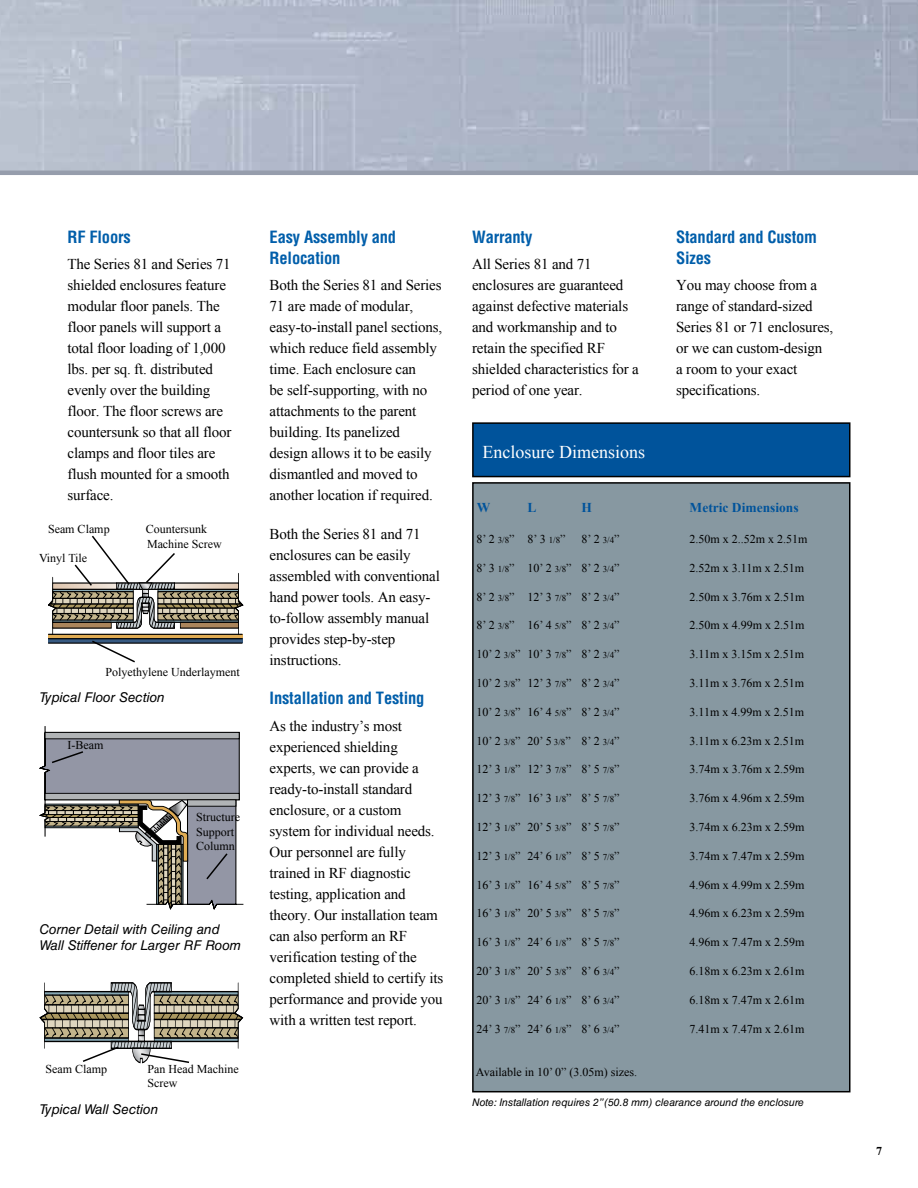
<style>
.page{position:relative;width:918px;height:1188px;background:#fff}
.page>*{position:absolute;margin:0;border:0;box-sizing:border-box;transform-origin:0 0}
.t1{font:18px "Times New Roman";color:#fff}
.t2{font:700 condensed 16.5px/21px "Helvetica LT Std";letter-spacing:-.01em;color:#005eaa}
.t3{font:15px/21px "Times New Roman";letter-spacing:-.01em;color:#000}
.t4{font:italic 13.5px/16.2px "Helvetica LT Std";color:#000}
.t5{font:700 13.5px "Times New Roman";color:#00539b}
.t6{font:12px/14.4px "Times New Roman";color:#000}
.t7{font:700 12px "Times New Roman";color:#000}
.t8{font:italic 10.5px "Helvetica LT Std";color:#000}
.s1{font-size:9px}
</style>
<div class="page">
<img style="left:0;top:0;width:918px;height:171px">
<hr style="left:0;top:171px;width:918px;height:4px;background:#969dac">
<svg style="left:48px;top:535px;width:195px;height:128px"></svg>
<svg style="left:39px;top:726px;width:204px;height:183px"></svg>
<svg style="left:39px;top:982px;width:204px;height:82px"></svg>
<div style="left:473px;top:423px;width:377px;height:54px;background:#00539b"></div>
<div style="left:472px;top:422px;width:378px;height:55px;border:2px solid #000"></div>
<div style="left:473px;top:483px;width:377px;height:609px;background:#8798a1"></div>
<div style="left:472px;top:482px;width:378px;height:610px;border:2px solid #000"></div>
<p class="t2" style="left:68px;top:226px;width:65px">RF Floors</p>
<p class="t3" style="left:68px;top:254px;width:166px">The Series 81 and Series 71 shielded enclosures feature modular floor panels. The floor panels will support a total floor loading of 1,000 lbs. per sq. ft. distributed evenly over the building floor. The floor screws are countersunk so that all floor clamps and floor tiles are flush mounted for a smooth surface.</p>
<p class="t6" style="left:48px;top:522px;width:63px">Seam Clamp</p>
<p class="t6" style="left:146px;top:522px;width:78px">Countersunk<br>Machine Screw</p>
<p class="t6" style="left:39px;top:551px;width:50px">Vinyl Tile</p>
<p class="t6" style="left:105px;top:665px;width:136px">Polyethylene Underlayment</p>
<p class="t4" style="left:39px;top:689px;width:127px">Typical Floor Section</p>
<p class="t6" style="left:68px;top:737px;width:37px">I-Beam</p>
<p class="t6" style="left:196px;top:810px;width:45px">Structure<br>Support<br>Column</p>
<p class="t4" style="left:39px;top:921px;width:203px">Corner Detail with Ceiling and<br>Wall Stiffener for Larger RF Room</p>
<p class="t6" style="left:45px;top:1061px;width:63px">Seam Clamp</p>
<p class="t6" style="left:147px;top:1061px;width:93px">Pan Head Machine<br>Screw</p>
<p class="t4" style="left:39px;top:1101px;width:120px">Typical Wall Section</p>
<p class="t2" style="left:270px;top:226px;width:128px">Easy Assembly and<br>Relocation</p>
<p class="t3" style="left:270px;top:274px;width:174px">Both the Series 81 and Series<br>71 are made of modular, easy-to-install panel sections, which reduce field assembly time. Each enclosure can<br>be self-supporting, with no attachments to the parent building. Its panelized design allows it to be easily dismantled and moved to another location if required.</p>
<p class="t3" style="left:270px;top:524px;width:172px">Both the Series 81 and 71 enclosures can be easily assembled with conventional hand power tools. An easy&shy;to-follow assembly manual provides step-by-step instructions.</p>
<p class="t2" style="left:270px;top:688px;width:156px">Installation and Testing</p>
<p class="t3" style="left:270px;top:715px;width:175px">As the industry’s most experienced shielding experts, we can provide a ready-to-install standard enclosure, or a custom system for individual needs.<br>Our personnel are fully trained in RF diagnostic testing, application and theory. Our installation team can also perform an RF verification testing of the completed shield to certify its performance and provide you with a written test report.</p>
<p class="t2" style="left:472px;top:226px;width:62px">Warranty</p>
<p class="t3" style="left:472px;top:254px;width:168px">All Series 81 and 71 enclosures are guaranteed against defective materials and workmanship and to retain the specified RF shielded characteristics for a period of one year.</p>
<p class="t1" style="left:483px;top:440px;width:164px">Enclosure Dimensions</p>
<p class="t2" style="left:676px;top:226px;width:142px">Standard and Custom<br>Sizes</p>
<p class="t3" style="left:676px;top:274px;width:159px">You may choose from a range of standard-sized<br>Series 81 or 71 enclosures, or we can custom-design<br>a room to your exact specifications.</p>
<p class="t5" style="left:477px;top:498px;width:15px">W</p>
<p class="t5" style="left:528px;top:498px;width:11px">L</p>
<p class="t5" style="left:582px;top:498px;width:12px">H</p>
<p class="t5" style="left:690px;top:498px;width:111px">Metric Dimensions</p>
<p class="t6" style="left:477px;top:532px;width:90px">8’ 2 <span class="s1">3/8</span>” 8’ 3 <span class="s1">1/8</span>”</p>
<p class="t6" style="left:582px;top:532px;width:39px">8’ 2 <span class="s1">3/4</span>”</p>
<p class="t6" style="left:690px;top:532px;width:120px">2.50m x 2..52m x 2.51m</p>
<p class="t6" style="left:477px;top:560px;width:144px">8’ 3 <span class="s1">1/8</span>” 10’ 2 <span class="s1">3/8</span>” 8’ 2 <span class="s1">3/4</span>”</p>
<p class="t6" style="left:690px;top:560px;width:116px">2.52m x 3.11m x 2.51m</p>
<p class="t6" style="left:477px;top:589px;width:144px">8’ 2 <span class="s1">3/8</span>” 12’ 3 <span class="s1">7/8</span>” 8’ 2 <span class="s1">3/4</span>”</p>
<p class="t6" style="left:690px;top:589px;width:117px">2.50m x 3.76m x 2.51m</p>
<p class="t6" style="left:477px;top:618px;width:144px">8’ 2 <span class="s1">3/8</span>” 16’ 4 <span class="s1">5/8</span>” 8’ 2 <span class="s1">3/4</span>”</p>
<p class="t6" style="left:690px;top:618px;width:117px">2.50m x 4.99m x 2.51m</p>
<p class="t6" style="left:477px;top:647px;width:144px">10’ 2 <span class="s1">3/8</span>” 10’ 3 <span class="s1">7/8</span>” 8’ 2 <span class="s1">3/4</span>”</p>
<p class="t6" style="left:690px;top:647px;width:116px">3.11m x 3.15m x 2.51m</p>
<p class="t6" style="left:477px;top:676px;width:144px">10’ 2 <span class="s1">3/8</span>” 12’ 3 <span class="s1">7/8</span>” 8’ 2 <span class="s1">3/4</span>”</p>
<p class="t6" style="left:690px;top:676px;width:116px">3.11m x 3.76m x 2.51m</p>
<p class="t6" style="left:477px;top:704px;width:144px">10’ 2 <span class="s1">3/8</span>” 16’ 4 <span class="s1">5/8</span>” 8’ 2 <span class="s1">3/4</span>”</p>
<p class="t6" style="left:690px;top:704px;width:116px">3.11m x 4.99m x 2.51m</p>
<p class="t6" style="left:477px;top:733px;width:144px">10’ 2 <span class="s1">3/8</span>” 20’ 5 <span class="s1">3/8</span>” 8’ 2 <span class="s1">3/4</span>”</p>
<p class="t6" style="left:690px;top:733px;width:116px">3.11m x 6.23m x 2.51m</p>
<p class="t6" style="left:477px;top:762px;width:144px">12’ 3 <span class="s1">1/8</span>” 12’ 3 <span class="s1">7/8</span>” 8’ 5 <span class="s1">7/8</span>”</p>
<p class="t6" style="left:690px;top:762px;width:117px">3.74m x 3.76m x 2.59m</p>
<p class="t6" style="left:477px;top:791px;width:144px">12’ 3 <span class="s1">7/8</span>” 16’ 3 <span class="s1">1/8</span>” 8’ 5 <span class="s1">7/8</span>”</p>
<p class="t6" style="left:690px;top:791px;width:117px">3.76m x 4.96m x 2.59m</p>
<p class="t6" style="left:477px;top:820px;width:144px">12’ 3 <span class="s1">1/8</span>” 20’ 5 <span class="s1">3/8</span>” 8’ 5 <span class="s1">7/8</span>”</p>
<p class="t6" style="left:690px;top:820px;width:117px">3.74m x 6.23m x 2.59m</p>
<p class="t6" style="left:477px;top:848px;width:144px">12’ 3 <span class="s1">1/8</span>” 24’ 6 <span class="s1">1/8</span>” 8’ 5 <span class="s1">7/8</span>”</p>
<p class="t6" style="left:690px;top:848px;width:117px">3.74m x 7.47m x 2.59m</p>
<p class="t6" style="left:477px;top:877px;width:144px">16’ 3 <span class="s1">1/8</span>” 16’ 4 <span class="s1">5/8</span>” 8’ 5 <span class="s1">7/8</span>”</p>
<p class="t6" style="left:690px;top:877px;width:117px">4.96m x 4.99m x 2.59m</p>
<p class="t6" style="left:477px;top:906px;width:144px">16’ 3 <span class="s1">1/8</span>” 20’ 5 <span class="s1">3/8</span>” 8’ 5 <span class="s1">7/8</span>”</p>
<p class="t6" style="left:690px;top:906px;width:117px">4.96m x 6.23m x 2.59m</p>
<p class="t6" style="left:477px;top:935px;width:144px">16’ 3 <span class="s1">1/8</span>” 24’ 6 <span class="s1">1/8</span>” 8’ 5 <span class="s1">7/8</span>”</p>
<p class="t6" style="left:690px;top:935px;width:117px">4.96m x 7.47m x 2.59m</p>
<p class="t6" style="left:477px;top:964px;width:144px">20’ 3 <span class="s1">1/8</span>” 20’ 5 <span class="s1">3/8</span>” 8’ 6 <span class="s1">3/4</span>”</p>
<p class="t6" style="left:690px;top:964px;width:117px">6.18m x 6.23m x 2.61m</p>
<p class="t6" style="left:477px;top:992px;width:144px">20’ 3 <span class="s1">1/8</span>” 24’ 6 <span class="s1">1/8</span>” 8’ 6 <span class="s1">3/4</span>”</p>
<p class="t6" style="left:690px;top:992px;width:117px">6.18m x 7.47m x 2.61m</p>
<p class="t6" style="left:477px;top:1021px;width:144px">24’ 3 <span class="s1">7/8</span>” 24’ 6 <span class="s1">1/8</span>” 8’ 6 <span class="s1">3/4</span>”</p>
<p class="t6" style="left:690px;top:1021px;width:117px">7.41m x 7.47m x 2.61m</p>
<p class="t6" style="left:476px;top:1064px;width:163px">Available in 10’ 0” (3.05m) sizes.</p>
<p class="t8" style="left:472px;top:1096px;width:334px">Note: Installation requires 2” (50.8 mm) clearance around the enclosure</p>
<p class="t7" style="left:876px;top:1143px;width:7px">7</p>
</div>
